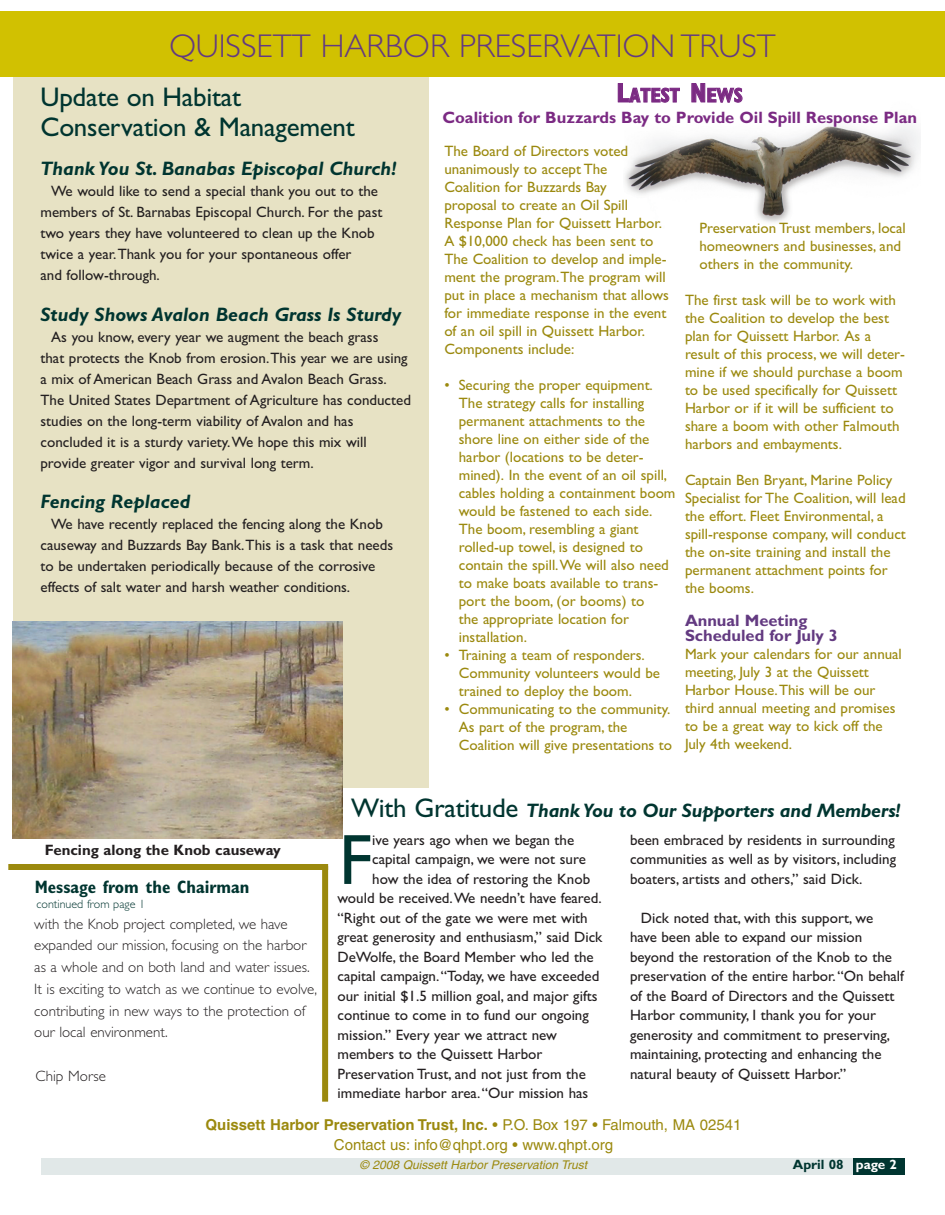
<style>
.page{position:relative;width:945px;height:1215px;background:#fff}
.page>*{position:absolute;margin:0;border:0;box-sizing:border-box;transform-origin:0 0}
.t1{font:71.4px "Gill Sans";color:#003530}
.t2{font:300 33px "Gill Sans";color:#633a81}
.t3{font:27px/30px "Gill Sans";letter-spacing:-.01em;color:#003530}
.t4{font:700 condensed 20.25px "Gill Sans";color:#7b2a83}
.t5{font:italic 700 19.5px "Gill Sans";color:#003530}
.t6{font:700 condensed 18px "Gill Sans";color:#003530}
.t7{font:700 16.5px "Gill Sans";color:#7b2a83}
.t8{font:700 16.5px/15px "Gill Sans";color:#633a81}
.t9{font:15px/21px "Gill Sans";color:#231f20}
.t10{font:15px/18px "Gill Sans";color:#9b890e}
.t11{font:300 15px/21.8px "Gill Sans";color:#231f20}
.t12{font:15px/19.5px "Helvetica";color:#9b890e;text-align:center}
.t13{font:700 15px "Gill Sans";color:#231f20}
.t14{font:700 13.5px "Gill Sans";color:#003530}
.t15{font:italic 12px "Helvetica";color:#9b890e}
.t16{font:300 12px "Gill Sans";color:#003530}
.s1{font-size:27px}
.s2{font-weight:400;font-style:normal;font-size:27px}
.s3{font-weight:700}
.s4{color:#fff}
</style>
<div class="page">
<img style="left:625px;top:126px;width:296px;height:97px">
<div style="left:14px;top:67px;width:415px;height:721px;background:#e7e2c4"></div>
<div style="left:0;top:12px;width:945px;height:65px;background:#d1c101"></div>
<div style="left:41px;top:1158px;width:812px;height:16px;background:#e1e8e8"></div>
<div style="left:853px;top:1158px;width:52px;height:16px;background:#003530"></div>
<img style="left:12px;top:621px;width:331px;height:218px">
<div style="left:8px;top:864px;width:320px;height:6px;background:#9b890e"></div>
<div style="left:322px;top:866px;width:6px;height:236px;background:#9b890e"></div>
<h2 class="t2" style="left:169px;top:26px;width:608px">QUISSETT HARBOR PRESERVATION TRUST</h2>
<h3 class="t3" style="left:40px;top:82px;width:316px">Update on Habitat<br>Conservation &amp; Management</h3>
<h3 class="t5" style="left:40px;top:162px;width:357px">Thank You St. Banabas Episcopal Church!</h3>
<p class="t9" style="left:40px;top:181px;width:344px;text-indent:11px">We would like to send a special thank you out to the members of St. Barnabas Episcopal Church. For the past two years they have volunteered to clean up the Knob twice a year.Thank you for your spontaneous offer<br>and follow-through.</p>
<h3 class="t5" style="left:40px;top:307px;width:362px">Study Shows Avalon Beach Grass Is Sturdy</h3>
<p class="t9" style="left:40px;top:326px;width:372px;text-indent:11px">As you know, every year we augment the beach grass<br>that protects the Knob from erosion.This year we are using a mix of American Beach Grass and Avalon Beach Grass.<br>The United States Department of Agriculture has conducted studies on the long-term viability of Avalon and has concluded it is a sturdy variety.We hope this mix will provide greater vigor and survival long term.</p>
<h3 class="t5" style="left:40px;top:495px;width:151px">Fencing Replaced</h3>
<p class="t9" style="left:40px;top:514px;width:354px;text-indent:11px">We have recently replaced the fencing along the Knob causeway and Buzzards Bay Bank.This is a task that needs to be undertaken periodically because of the corrosive effects of salt water and harsh weather conditions.</p>
<h3 class="t4" style="left:617px;top:88px;width:128px"><span class="s1">L</span>ATEST <span class="s1">N</span>EWS</h3>
<p class="t7" style="left:442px;top:111px;width:476px">Coalition for Buzzards Bay to Provide Oil Spill Response Plan</p>
<p class="t10" style="left:444px;top:141px;width:226px">The Board of Directors voted unanimously to accept The<br>Coalition for Buzzards Bay<br>proposal to create an Oil Spill<br>Response Plan for Quissett Harbor.<br>A $10,000 check has been sent to<br>The Coalition to develop and imple&shy;ment the program.The program will put in place a mechanism that allows for immediate response in the event of an oil spill in Quissett Harbor.<br>Components include:</p>
<p class="t10" style="left:459px;top:375px;width:218px;text-indent:-14px">• Securing the proper equipment.<br>The strategy calls for installing permanent attachments to the shore line on either side of the harbor (locations to be deter&shy;mined). In the event of an oil spill, cables holding a containment boom would be fastened to each side.<br>The boom, resembling a giant rolled-up towel, is designed to contain the spill.We will also need to make boats available to trans&shy;port the boom, (or booms) to<br>the appropriate location for installation.</p>
<p class="t10" style="left:459px;top:645px;width:203px;text-indent:-14px">• Training a team of responders.<br>Community volunteers would be trained to deploy the boom.</p>
<p class="t10" style="left:459px;top:699px;width:215px;text-indent:-14px">• Communicating to the community.<br>As part of the program, the<br>Coalition will give presentations to</p>
<p class="t10" style="left:699px;top:219px;width:208px">Preservation Trust members, local homeowners and businesses, and others in the community.</p>
<p class="t10" style="left:685px;top:291px;width:222px">The first task will be to work with the Coalition to develop the best plan for Quissett Harbor. As a result of this process, we will deter&shy;mine if we should purchase a boom to be used specifically for Quissett<br>Harbor or if it will be sufficient to share a boom with other Falmouth harbors and embayments.</p>
<p class="t10" style="left:685px;top:471px;width:222px">Captain Ben Bryant, Marine Policy<br>Specialist for The Coalition, will lead the effort. Fleet Environmental, a spill-response company, will conduct the on-site training and install the permanent attachment points for the booms.</p>
<p class="t8" style="left:685px;top:615px;width:155px">Annual Meeting<br>Scheduled for July 3</p>
<p class="t10" style="left:685px;top:645px;width:218px">Mark your calendars for our annual meeting, July 3 at the Quissett<br>Harbor House.This will be our third annual meeting and promises to be a great way to kick off the<br>July 4th weekend.</p>
<p class="t13" style="left:45px;top:844px;width:237px">Fencing along the Knob causeway</p>
<p class="t6" style="left:35px;top:880px;width:216px">Message from the Chairman</p>
<p class="t16" style="left:37px;top:897px;width:110px">continued from page 1</p>
<p class="t11" style="left:34px;top:913px;width:285px">with the Knob project completed, we have expanded our mission, focusing on the harbor as a whole and on both land and water issues.<br>It is exciting to watch as we continue to evolve, contributing in new ways to the protection of our local environment.</p>
<p class="t11" style="left:36px;top:1065px;width:72px">Chip Morse</p>
<h3 class="t5" style="left:351px;top:803px;width:551px"><span class="s2">With Gratitude</span> Thank You to Our Supporters and Members!</h3>
<h1 class="t1" style="left:339px;top:818px;width:35px">F</h1>
<p class="t9" style="left:372px;top:829px;width:204px">ive years ago when we began the</p>
<p class="t9" style="left:372px;top:849px;width:215px">capital campaign, we were not sure</p>
<p class="t9" style="left:372px;top:868px;width:219px">how the idea of restoring the Knob</p>
<p class="t9" style="left:338px;top:888px;width:266px">would be received.We needn’t have feared.</p>
<p class="t9" style="left:338px;top:907px;width:252px">“Right out of the gate we were met with</p>
<p class="t9" style="left:338px;top:927px;width:266px">great generosity and enthusiasm,” said Dick</p>
<p class="t9" style="left:338px;top:946px;width:258px">DeWolfe, the Board Member who led the</p>
<p class="t9" style="left:338px;top:966px;width:263px">capital campaign.“Today, we have exceeded</p>
<p class="t9" style="left:338px;top:985px;width:262px">our initial $1.5 million goal, and major gifts</p>
<p class="t9" style="left:338px;top:1005px;width:253px">continue to come in to fund our ongoing</p>
<p class="t9" style="left:338px;top:1024px;width:221px">mission.” Every year we attract new</p>
<p class="t9" style="left:338px;top:1044px;width:206px">members to the Quissett Harbor</p>
<p class="t9" style="left:338px;top:1063px;width:250px">Preservation Trust, and not just from the</p>
<p class="t9" style="left:338px;top:1083px;width:252px">immediate harbor area.“Our mission has</p>
<p class="t9" style="left:630px;top:830px;width:268px;line-height:19.5px;text-align:justify">been embraced by residents in surrounding communities as well as by visitors, including boaters, artists and others,” said Dick.</p>
<p class="t9" style="left:630px;top:908px;width:275px;line-height:19.5px;text-indent:11px">Dick noted that, with this support, we<br>have been able to expand our mission beyond the restoration of the Knob to the preservation of the entire harbor.“On behalf of the Board of Directors and the Quissett Harbor community, I thank you for your generosity and commitment to preserving, maintaining, protecting and enhancing the natural beauty of Quissett Harbor.”</p>
<p class="t12" style="left:206px;top:1117px;width:537px"><span class="s3">Quissett Harbor Preservation Trust, Inc.</span> • P.O. Box 197 • Falmouth, MA 02541<br>Contact us: info@qhpt.org • www.qhpt.org</p>
<p class="t15" style="left:360px;top:1161px;width:231px">© 2008 Quissett Harbor Preservation Trust</p>
<p class="t14" style="left:793px;top:1160px;width:106px">April 08 <span class="s4">page 2</span></p>
</div>
